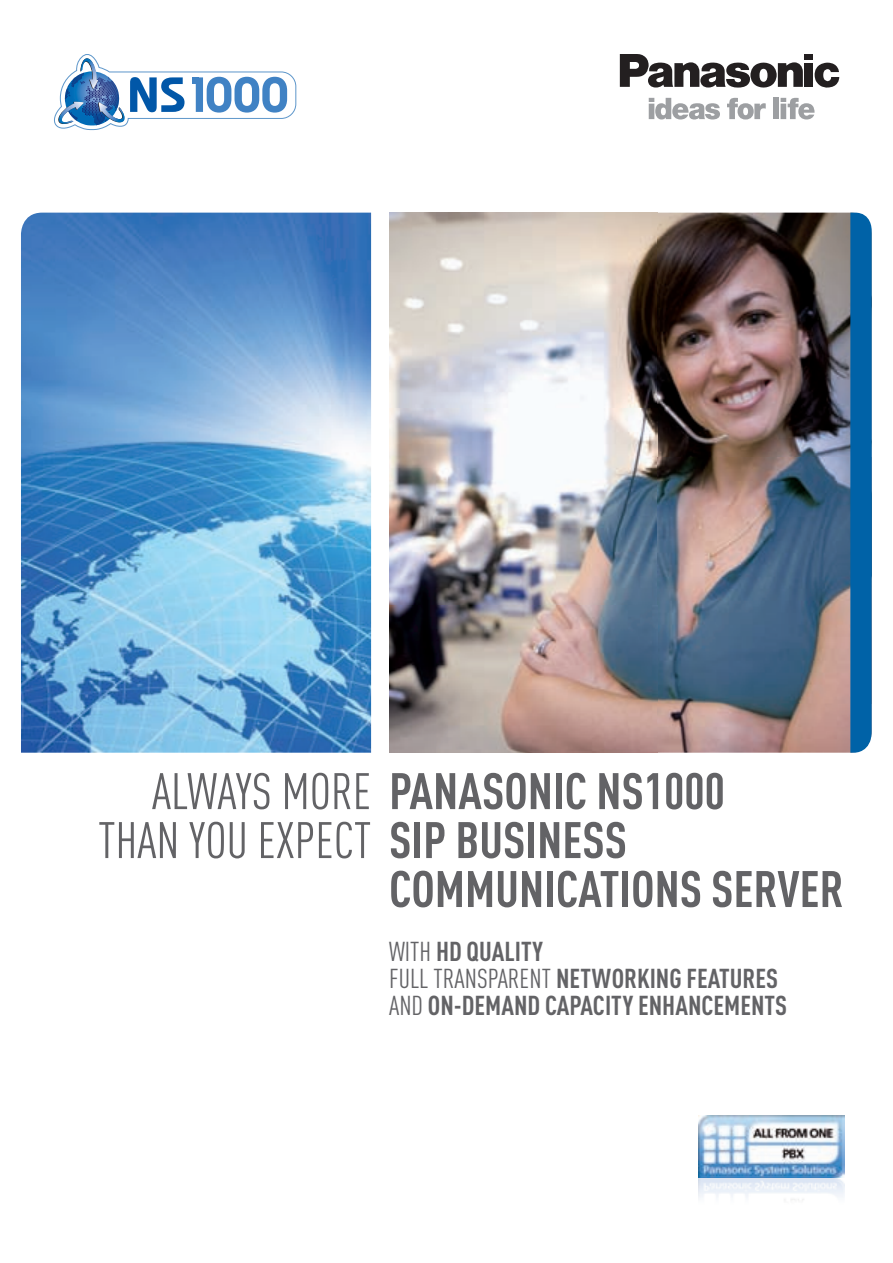
<style>
.page{position:relative;width:893px;height:1263px;background:#fff}
.page>*{position:absolute;margin:0;border:0;box-sizing:border-box;transform-origin:0 0}
.t1{font:700 50.55px "DIN Cond";color:#636366}
.t2{font:50.55px "DIN Cond";color:#636366}
.t3{font:700 27px/27px "DIN Cond";color:#636366}
.s1{font-weight:400}
.s2{font-weight:700}
</style>
<div class="page">
<img style="left:21px;top:213px;width:350px;height:540px">
<img style="left:389px;top:213px;width:461px;height:540px">
<svg style="left:620px;top:54px;width:183px;height:34px"></svg>
<div style="left:804px;top:63px;width:9px;height:24px;background:#231f20"></div>
<div style="left:804px;top:54px;width:9px;height:6px;background:#231f20"></div>
<svg style="left:815px;top:63px;width:24px;height:25px"></svg>
<svg style="left:649px;top:98px;width:71px;height:21px"></svg>
<svg style="left:727px;top:98px;width:39px;height:21px"></svg>
<div style="left:773px;top:98px;width:6px;height:21px;background:#9d9fa2"></div>
<svg style="left:781px;top:98px;width:33px;height:21px"></svg>
<img style="left:699px;top:1116px;width:146px;height:84px">
<svg style="left:54px;top:54px;width:242px;height:76px"></svg>
<div style="left:192px;top:77px;width:6px;height:7px;background:#4082c4"></div>
<svg style="left:850px;top:213px;width:22px;height:540px;background:#0764a6"></svg>
<h1 class="t1" style="left:152px;top:760px;width:574px"><span class="s1">ALWAYS MORE</span> PANASONIC NS1000</h1>
<h1 class="t2" style="left:98px;top:811px;width:530px">THAN YOU EXPECT <span class="s2">SIP BUSINESS</span></h1>
<h1 class="t1" style="left:389px;top:858px;width:456px">COMMUNICATIONS SERVER</h1>
<p class="t3" style="left:389px;top:937px;width:399px"><span class="s1">WITH</span> HD QUALITY<br><span class="s1">FULL TRANSPARENT</span> NETWORKING FEATURES<br><span class="s1">AND</span> ON-DEMAND CAPACITY ENHANCEMENTS</p>
</div>
